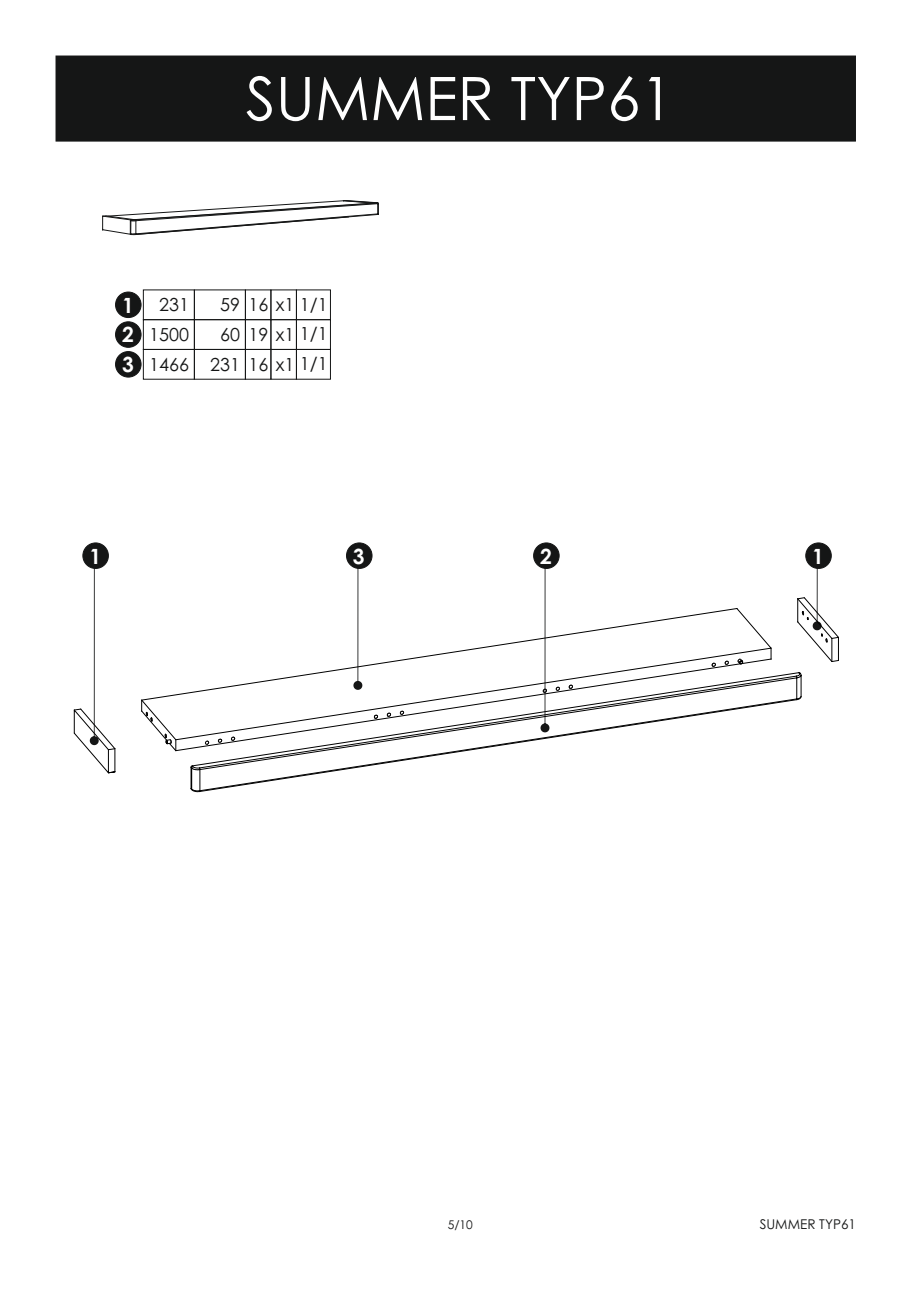
<style>
.page{position:relative;width:920px;height:1290px;background:#fff}
.page>*{position:absolute;margin:0;border:0;box-sizing:border-box;transform-origin:0 0}
.t1{font:60px "Century Gothic";color:#fff}
.t2{font:700 21px/29.7px "Century Gothic";color:#fff;text-align:justify}
.t3{font:18px/29.7px "Century Gothic";color:#151616;text-align:center}
.t4{font:13.5px "Century Gothic";color:#151616}
.t5{font:12px "Century Gothic";color:#151616}
</style>
<div class="page">
<div style="left:55px;top:55px;width:801px;height:87px;background:#151616"></div>
<svg style="left:354px;top:568px;width:5px;height:40px"></svg>
<div style="left:346px;top:543px;width:26px;height:26px;background:#151616;border:1px solid #151616;border-radius:50%"></div>
<div style="left:83px;top:543px;width:26px;height:26px;background:#151616;border:1px solid #151616;border-radius:50%"></div>
<div style="left:533px;top:543px;width:26px;height:26px;background:#151616;border:1px solid #151616;border-radius:50%"></div>
<div style="left:806px;top:543px;width:25px;height:26px;background:#151616;border:1px solid #151616;border-radius:50%"></div>
<svg style="left:102px;top:200px;width:277px;height:36px"></svg>
<svg style="left:199px;top:699px;width:598px;height:93px"></svg>
<svg style="left:796px;top:672px;width:6px;height:28px"></svg>
<svg style="left:190px;top:765px;width:11px;height:27px"></svg>
<svg style="left:797px;top:556px;width:42px;height:106px"></svg>
<svg style="left:177px;top:740px;width:564px;height:11px"></svg>
<svg style="left:141px;top:608px;width:631px;height:132px"></svg>
<svg style="left:738px;top:648px;width:34px;height:18px"></svg>
<svg style="left:725px;top:661px;width:4px;height:4px"></svg>
<svg style="left:712px;top:663px;width:4px;height:4px"></svg>
<svg style="left:569px;top:685px;width:4px;height:4px"></svg>
<svg style="left:556px;top:687px;width:4px;height:4px"></svg>
<svg style="left:540px;top:566px;width:9px;height:166px"></svg>
<svg style="left:400px;top:711px;width:4px;height:4px"></svg>
<svg style="left:387px;top:713px;width:4px;height:4px"></svg>
<svg style="left:374px;top:715px;width:4px;height:4px"></svg>
<svg style="left:231px;top:737px;width:4px;height:4px"></svg>
<svg style="left:218px;top:739px;width:4px;height:4px"></svg>
<svg style="left:205px;top:741px;width:4px;height:4px"></svg>
<svg style="left:141px;top:710px;width:36px;height:42px"></svg>
<svg style="left:74px;top:556px;width:42px;height:218px"></svg>
<div style="left:115px;top:292px;width:26px;height:26px;background:#151616;border:1px solid #151616;border-radius:50%"></div>
<div style="left:115px;top:322px;width:26px;height:25px;background:#151616;border:1px solid #151616;border-radius:50%"></div>
<div style="left:115px;top:351px;width:26px;height:26px;background:#151616;border:1px solid #151616;border-radius:50%"></div>
<div style="left:143px;top:319px;width:52px;height:31px;border:1px solid #151616"></div>
<div style="left:143px;top:349px;width:52px;height:31px;border:1px solid #151616"></div>
<div style="left:194px;top:319px;width:52px;height:31px;border:1px solid #151616"></div>
<div style="left:194px;top:349px;width:52px;height:31px;border:1px solid #151616"></div>
<div style="left:245px;top:289px;width:26px;height:31px;border:1px solid #151616"></div>
<div style="left:245px;top:319px;width:26px;height:31px;border:1px solid #151616"></div>
<div style="left:245px;top:349px;width:26px;height:31px;border:1px solid #151616"></div>
<div style="left:270px;top:289px;width:27px;height:31px;border:1px solid #151616"></div>
<div style="left:270px;top:319px;width:27px;height:31px;border:1px solid #151616"></div>
<div style="left:270px;top:349px;width:27px;height:31px;border:1px solid #151616"></div>
<div style="left:296px;top:289px;width:35px;height:31px;border:1px solid #151616"></div>
<div style="left:296px;top:319px;width:35px;height:31px;border:1px solid #151616"></div>
<div style="left:296px;top:349px;width:35px;height:31px;border:1px solid #151616"></div>
<h1 class="t1" style="left:246px;top:75px;width:429px">SUMMER TYP61</h1>
<p class="t2" style="left:122px;top:292px;width:13px">1<br>2<br>3</p>
<p class="t3" style="left:149px;top:291px;width:41px">231<br>1500<br>1466</p>
<p class="t3" style="left:210px;top:291px;width:31px">59<br>60<br>231</p>
<p class="t3" style="left:249px;top:291px;width:81px;text-align:justify">16 x1 1/1<br>19 x1 1/1<br>16 x1 1/1</p>
<p class="t2" style="left:89px;top:543px;width:13px">1</p>
<p class="t2" style="left:353px;top:543px;width:13px">3</p>
<p class="t2" style="left:540px;top:543px;width:13px">2</p>
<p class="t2" style="left:812px;top:543px;width:13px">1</p>
<p class="t5" style="left:448px;top:1219px;width:27px">5/10</p>
<p class="t4" style="left:760px;top:1218px;width:98px">SUMMER TYP61</p>
</div>
